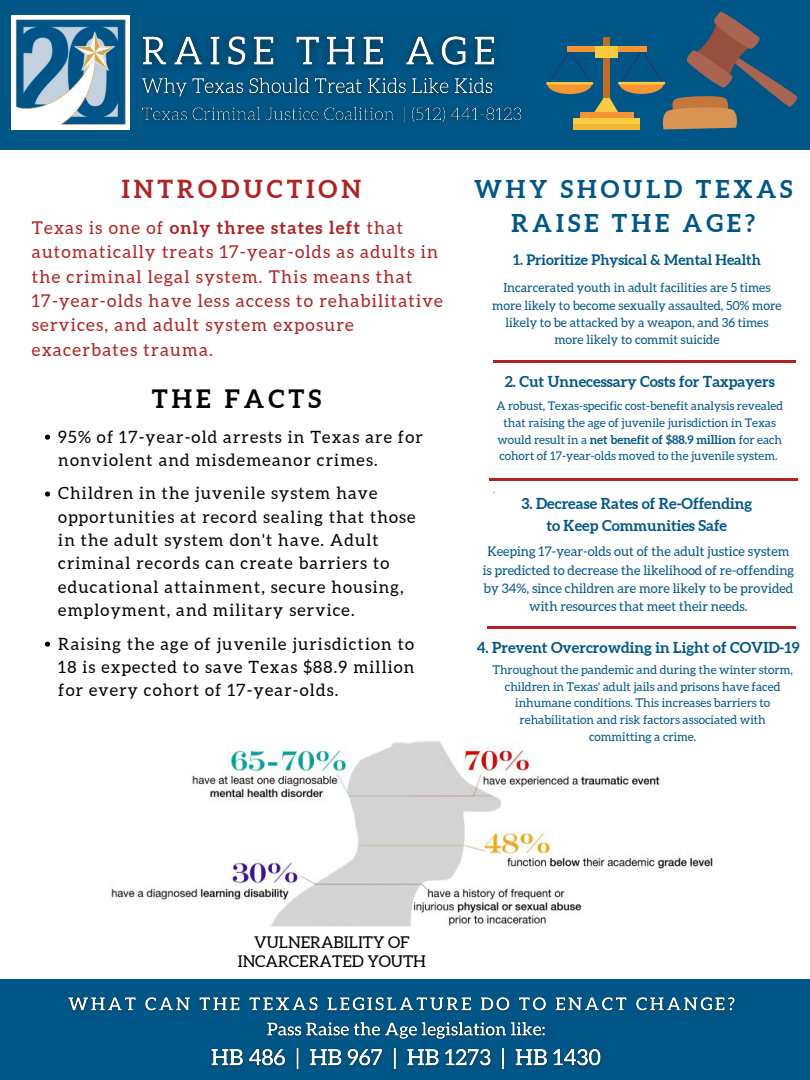
<style>
.page{position:relative;width:810px;height:1080px;background:#fff}
.page>*{position:absolute;margin:0;border:0;box-sizing:border-box;transform-origin:0 0}
.t1{font:700 25.31px "Aleo";letter-spacing:.16em;color:#000}
.t2{font:700 24.88px "Aleo";letter-spacing:.16em;color:#af2323}
.t3{font:700 24.56px/34.3px "Aleo";letter-spacing:.16em;color:#005787;text-align:center}
.t4{font:17.62px/24.4px "Aleo";letter-spacing:.07em;color:#af2323}
.t5{font:16.88px/23.3px "Aleo";letter-spacing:.07em;color:#000}
.t6{font:16.19px/18.4px "Aleo";color:#000;text-align:center}
.t7{font:700 15.12px "Aleo";color:#005787}
.t8{font:700 14.44px "Aleo";color:#005787}
.t9{font:13.19px/18.2px "Aleo";color:#005787;text-align:center}
.t10{font:12.56px/17.4px "Aleo";color:#005787;text-align:center}
.t11{font:12.06px/16.7px "Aleo";color:#005787;text-align:center}
.t12{font:11.94px/16.6px "Aleo";color:#005787;text-align:center}
.t13{font:8.19px "Aleo";color:#005787}
.s1{font-weight:700}
</style>
<div class="page">
<div style="left:0;top:0;width:810px;height:150px;background:#005787"></div>
<hr style="left:493px;top:360px;width:303px;height:2px;background:#af2323">
<hr style="left:489px;top:478px;width:309px;height:2px;background:#af2323">
<img style="left:111px;top:741px;width:602px;height:186px">
<hr style="left:546px;top:82px;width:47px;height:3px;background:#fbcb41">
<svg style="left:547px;top:12px;width:251px;height:117px"></svg>
<hr style="left:487px;top:626px;width:309px;height:2px;background:#af2323">
<div style="left:0;top:979px;width:810px;height:101px;background:#005787"></div>
<img style="left:68px;top:997px;width:667px;height:73px">
<svg style="left:45px;top:435px;width:5px;height:5px"></svg>
<svg style="left:45px;top:491px;width:5px;height:6px"></svg>
<svg style="left:45px;top:642px;width:5px;height:5px"></svg>
<img style="left:11px;top:15px;width:119px;height:114px">
<img style="left:128px;top:16px;width:368px;height:72px">
<img style="left:136px;top:68px;width:360px;height:29px">
<img style="left:142px;top:106px;width:380px;height:18px">
<p class="t2" style="left:122px;top:175px;width:241px">INTRODUCTION</p>
<p class="t4" style="left:32px;top:215px;width:408px">Texas is one of <span class="s1">only three states left</span> that automatically treats 17-year-olds as adults in the criminal legal system. This means that</p>
<p class="t4" style="left:32px;top:288px;width:413px">17-year-olds have less access to rehabilitative services, and adult system exposure exacerbates trauma.</p>
<p class="t1" style="left:152px;top:384px;width:171px">THE FACTS</p>
<p class="t5" style="left:58px;top:425px;width:366px">95% of 17-year-old arrests in Texas are for nonviolent and misdemeanor crimes.</p>
<p class="t5" style="left:58px;top:482px;width:359px">Children in the juvenile system have opportunities at record sealing that those in the adult system don't have. Adult criminal records can create barriers to educational attainment, secure housing, employment, and military service.</p>
<p class="t5" style="left:58px;top:632px;width:358px;text-align:justify">Raising the age of juvenile jurisdiction to 18 is expected to save Texas $88.9 million for every cohort of 17-year-olds.</p>
<p class="t3" style="left:474px;top:172px;width:320px">WHY SHOULD TEXAS<br>RAISE THE AGE?</p>
<p class="t8" style="left:513px;top:252px;width:249px">1. Prioritize Physical &amp; Mental Health</p>
<p class="t10" style="left:492px;top:279px;width:291px">Incarcerated youth in adult facilities are 5 times more likely to become sexually assaulted, 50% more likely to be attacked by a weapon, and 36 times more likely to commit suicide</p>
<p class="t7" style="left:505px;top:373px;width:272px">2. Cut Unnecessary Costs for Taxpayers</p>
<p class="t12" style="left:496px;top:398px;width:288px">A robust, Texas-specific cost-benefit analysis revealed that raising the age of juvenile jurisdiction in Texas would result in a <span class="s1">net benefit of $88.9 million</span> for each cohort of 17-year-olds moved to the juvenile system.</p>
<p class="t13" style="left:493px;top:485px;width:3px">.</p>
<p class="t7" style="left:521px;top:495px;width:232px">3. Decrease Rates of Re-Offending</p>
<p class="t7" style="left:546px;top:516px;width:182px">to Keep Communities Safe</p>
<p class="t9" style="left:483px;top:542px;width:313px">Keeping 17-year-olds out of the adult justice system is predicted to decrease the likelihood of re-offending by 34%, since children are more likely to be provided with resources that meet their needs.</p>
<p class="t7" style="left:477px;top:639px;width:324px">4. Prevent Overcrowding in Light of COVID-19</p>
<p class="t11" style="left:492px;top:661px;width:302px">Throughout the pandemic and during the winter storm, children in Texas' adult jails and prisons have faced inhumane conditions. This increases barriers to rehabilitation and risk factors associated with committing a crime.</p>
<p class="t6" style="left:238px;top:933px;width:190px">VULNERABILITY OF<br>INCARCERATED YOUTH</p>
</div>
